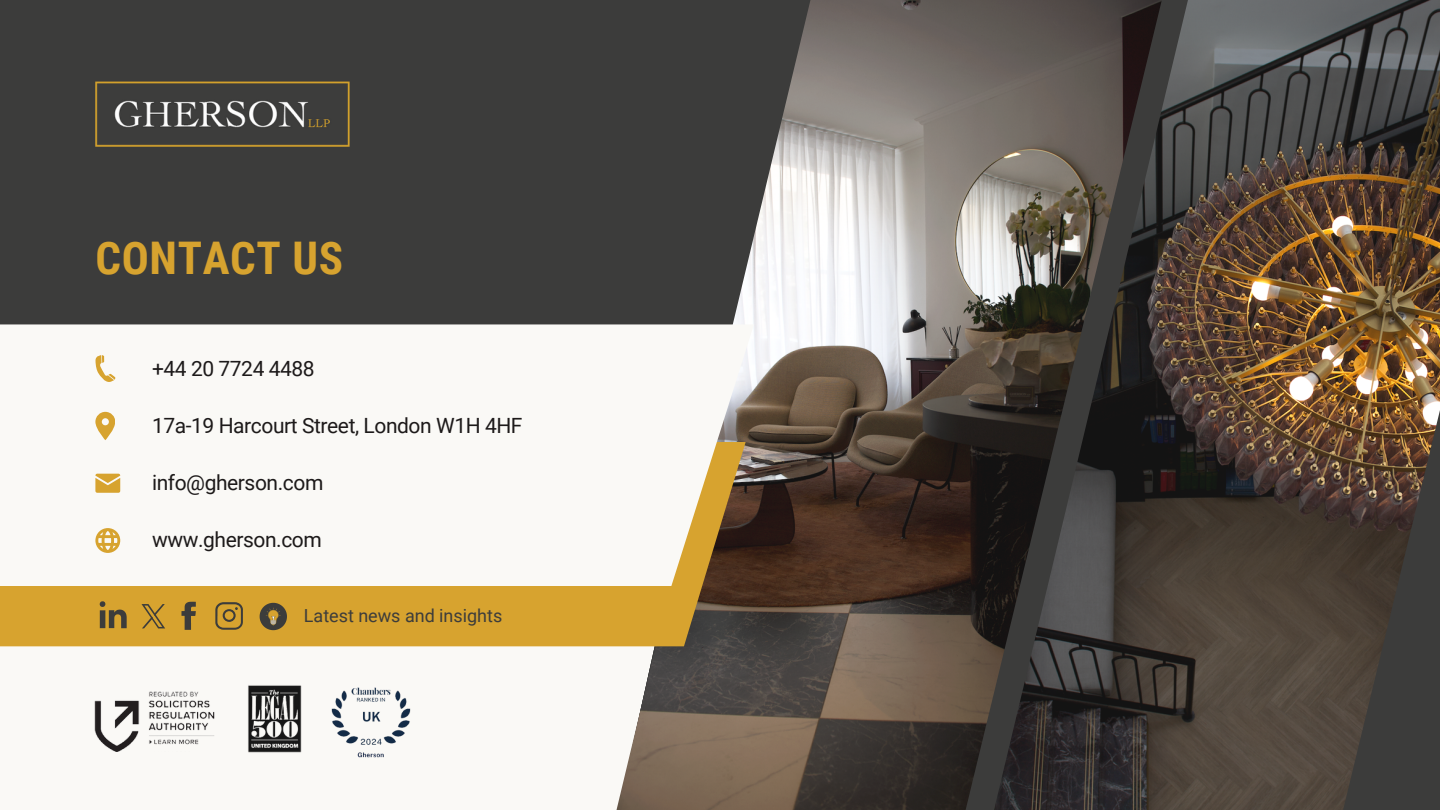
<style>
.page{position:relative;width:1440px;height:810px;background:#3c3c3b}
.page>*{position:absolute;margin:0;border:0;box-sizing:border-box;transform-origin:0 0}
.t1{font:700 45px "Roboto Condensed";letter-spacing:.015em;color:#d7a32f}
.t2{font:21px "Roboto";letter-spacing:-.02em;color:#1d1a1a}
.t3{font:18px "Roboto";color:#3c3c3b}
</style>
<div class="page">
<div style="left:0;top:646px;width:617px;height:164px;background:#faf9f6"></div>
<img style="left:617px;top:0;width:377px;height:810px">
<img style="left:994px;top:0;width:446px;height:810px">
<svg style="left:0;top:586px;width:746px;height:60px;background:#cb9b2f"></svg>
<div style="left:0;top:324px;width:754px;height:262px;background:#faf9f6"></div>
<img style="left:95px;top:81px;width:255px;height:65px">
<img style="left:235px;top:676px;width:78px;height:87px">
<img style="left:324px;top:685px;width:94px;height:81px">
<img style="left:76px;top:677px;width:158px;height:74px">
<svg style="left:95px;top:355px;width:20px;height:28px"></svg>
<svg style="left:95px;top:474px;width:25px;height:18px"></svg>
<svg style="left:95px;top:412px;width:20px;height:28px"></svg>
<svg style="left:95px;top:528px;width:25px;height:25px"></svg>
<svg style="left:254px;top:597px;width:39px;height:39px"></svg>
<svg style="left:215px;top:602px;width:28px;height:28px"></svg>
<svg style="left:100px;top:601px;width:27px;height:27px"></svg>
<svg style="left:141px;top:604px;width:24px;height:24px"></svg>
<svg style="left:181px;top:602px;width:15px;height:27px"></svg>
<p class="t1" style="left:95px;top:232px;width:249px">CONTACT US</p>
<p class="t2" style="left:152px;top:356px;width:164px">+44 20 7724 4488</p>
<p class="t2" style="left:152px;top:413px;width:372px">17a-19 Harcourt Street, London W1H 4HF</p>
<p class="t2" style="left:152px;top:471px;width:173px">info@gherson.com</p>
<p class="t2" style="left:152px;top:528px;width:171px">www.gherson.com</p>
<p class="t3" style="left:304px;top:605px;width:200px">Latest news and insights</p>
</div>
